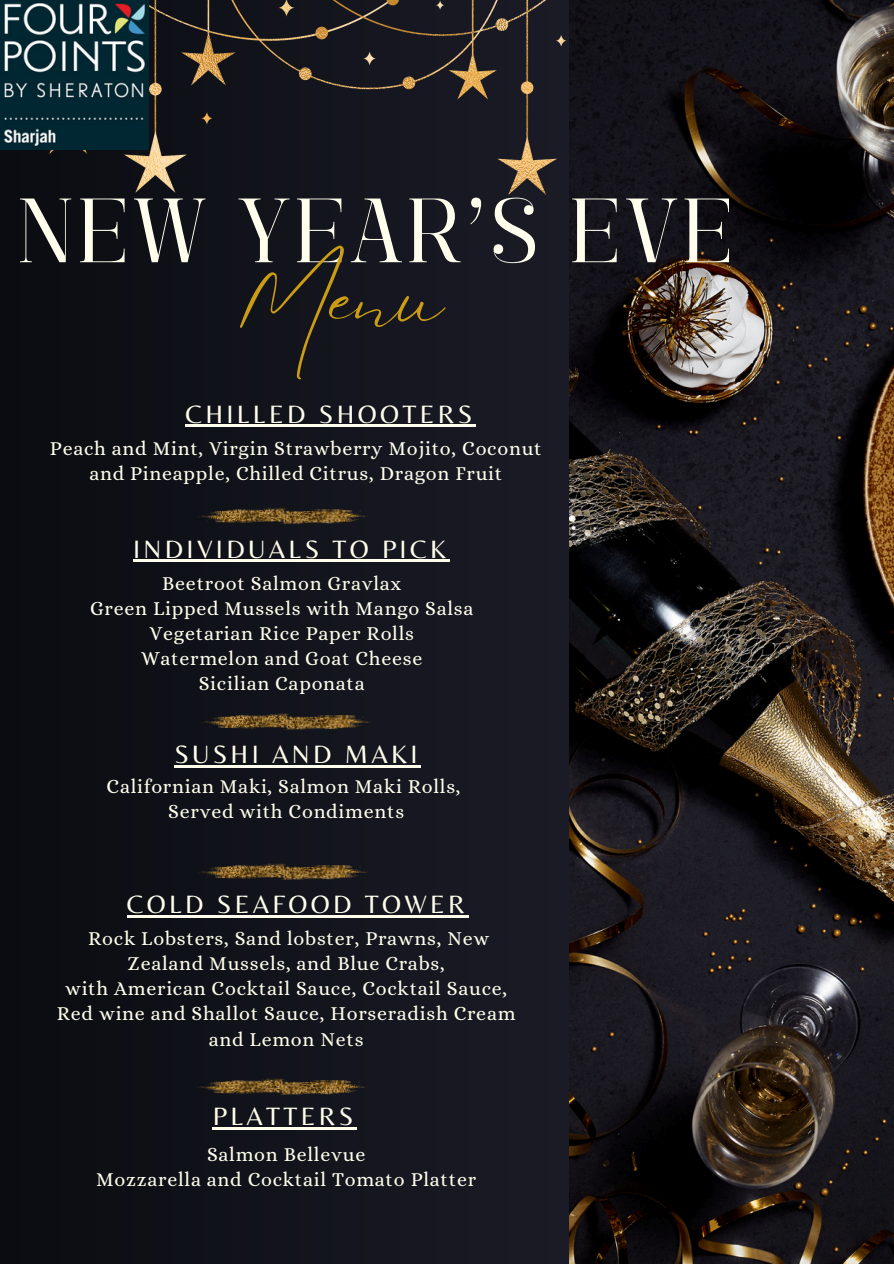
<style>
.page{position:relative;width:894px;height:1264px;background:#fff}
.page>*{position:absolute;margin:0;border:0;box-sizing:border-box;transform-origin:0 0}
.t1{font:semi-condensed 90.9px "Manison";letter-spacing:.05em;color:#fffeec}
.t2{font:80.55px "Eyesome Script";color:#cb9d12}
.t3{font:26.1px "Belleza";letter-spacing:.13em;color:#fffeec}
.t4{font:19.8px/25.2px "Alice";letter-spacing:.035em;color:#fffeec;text-align:center}
</style>
<div class="page">
<div style="left:0;top:0;width:893px;height:1263px;background:#12131b"></div>
<img style="left:569px;top:0;width:324px;height:1263px">
<img style="left:124px;top:0;width:445px;height:194px">
<img style="left:280px;top:509px;width:88px;height:15px">
<img style="left:199px;top:507px;width:87px;height:16px">
<img style="left:284px;top:715px;width:88px;height:15px">
<img style="left:202px;top:713px;width:87px;height:16px">
<hr style="left:174px;top:765px;width:247px;height:2px;background:#fffeec">
<img style="left:279px;top:1080px;width:88px;height:15px">
<img style="left:198px;top:1078px;width:87px;height:16px">
<img style="left:280px;top:865px;width:88px;height:15px">
<img style="left:199px;top:863px;width:87px;height:16px">
<img style="left:0;top:0;width:148px;height:150px">
<hr style="left:185px;top:425px;width:290px;height:2px;background:#fffeec">
<hr style="left:133px;top:559px;width:316px;height:3px;background:#fffeec">
<hr style="left:127px;top:915px;width:341px;height:2px;background:#fffeec">
<hr style="left:213px;top:1126px;width:144px;height:3px;background:#fffeec">
<p class="t1" style="left:18px;top:178px;width:716px">NEW YEAR’S EVE</p>
<p class="t2" style="left:236px;top:247px;width:208px">Menu</p>
<h2 class="t3" style="left:185px;top:398px;width:288px">CHILLED SHOOTERS</h2>
<h3 class="t4" style="left:50px;top:435px;width:493px">Peach and Mint, Virgin Strawberry Mojito, Coconut and Pineapple, Chilled Citrus, Dragon Fruit</h3>
<p class="t3" style="left:133px;top:533px;width:314px">INDIVIDUALS TO PICK</p>
<p class="t4" style="left:162px;top:570px;width:241px">Beetroot Salmon Gravlax</p>
<p class="t4" style="left:90px;top:595px;width:384px">Green Lipped Mussels with Mango Salsa</p>
<p class="t4" style="left:149px;top:620px;width:266px">Vegetarian Rice Paper Rolls</p>
<h3 class="t4" style="left:141px;top:645px;width:282px">Watermelon and Goat Cheese</h3>
<p class="t4" style="left:199px;top:671px;width:168px">Sicilian Caponata</p>
<p class="t3" style="left:174px;top:739px;width:244px">SUSHI AND MAKI</p>
<p class="t4" style="left:107px;top:773px;width:355px">Californian Maki, Salmon Maki Rolls,</p>
<p class="t4" style="left:168px;top:798px;width:237px">Served with Condiments</p>
<p class="t3" style="left:127px;top:889px;width:339px">COLD SEAFOOD TOWER</p>
<p class="t4" style="left:88px;top:925px;width:402px">Rock Lobsters, Sand lobster, Prawns, New<br>Zealand Mussels, and Blue Crabs,</p>
<p class="t4" style="left:57px;top:976px;width:460px">with American Cocktail Sauce, Cocktail Sauce,<br>Red wine and Shallot Sauce, Horseradish Cream and Lemon Nets</p>
<p class="t3" style="left:213px;top:1100px;width:142px">PLATTERS</p>
<p class="t4" style="left:207px;top:1141px;width:160px">Salmon Bellevue</p>
<h3 class="t4" style="left:96px;top:1166px;width:381px">Mozzarella and Cocktail Tomato Platter</h3>
</div>
